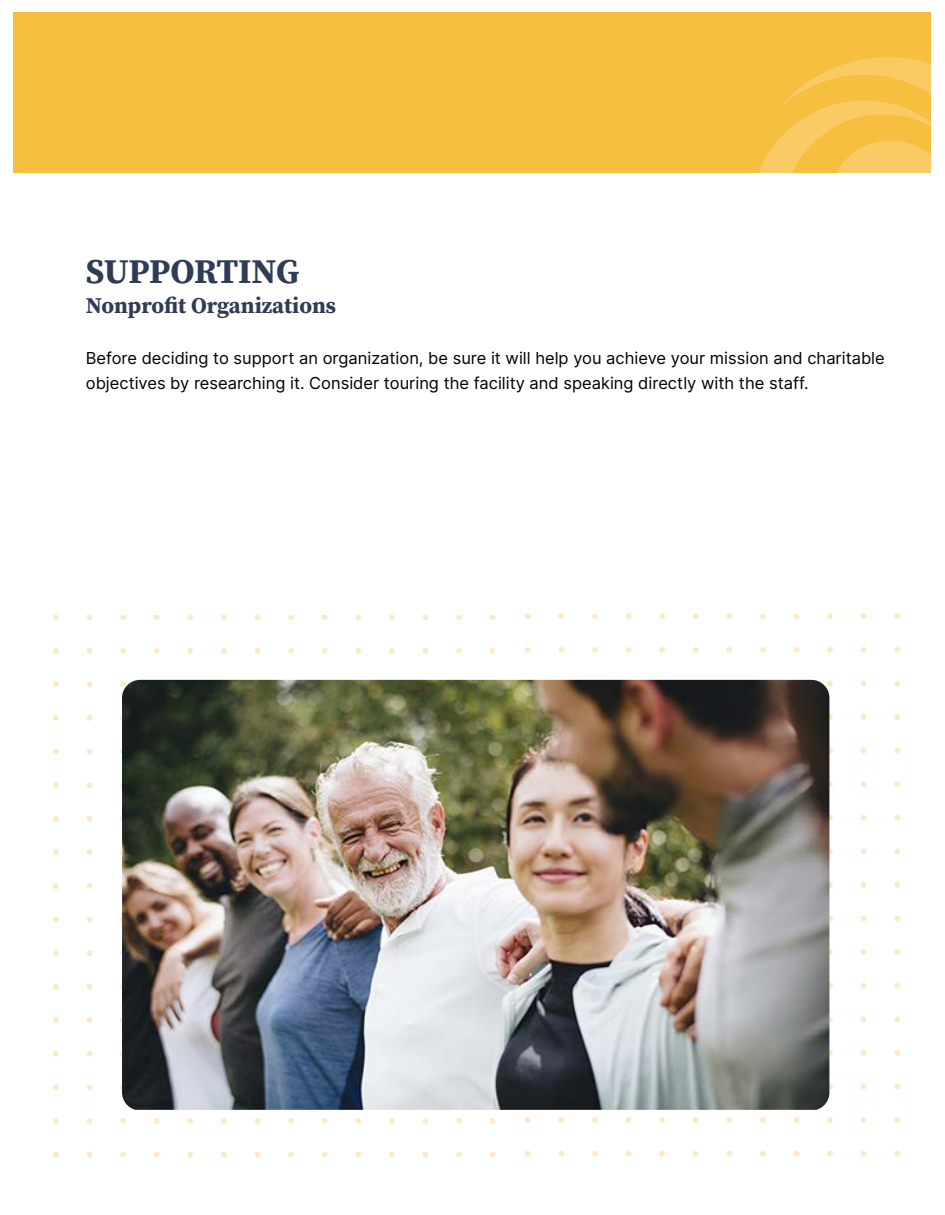
<style>
.page{position:relative;width:945px;height:1215px;background:#fff}
.page>*{position:absolute;margin:0;border:0;box-sizing:border-box;transform-origin:0 0}
.t1{font:700 34.5px "Source Serif Pro";letter-spacing:-.015em;color:#2f3c56}
.t2{font:700 22.5px "Source Serif Pro";color:#2f3c56}
.t3{font:16.5px/25.5px "Inter";color:#000}
</style>
<div class="page">
<svg style="left:894px;top:1151px;width:6px;height:5px"></svg>
<svg style="left:894px;top:1117px;width:6px;height:6px"></svg>
<svg style="left:894px;top:1084px;width:6px;height:5px"></svg>
<svg style="left:894px;top:1050px;width:6px;height:6px"></svg>
<svg style="left:894px;top:1016px;width:6px;height:6px"></svg>
<svg style="left:894px;top:983px;width:6px;height:6px"></svg>
<svg style="left:894px;top:949px;width:6px;height:6px"></svg>
<svg style="left:894px;top:916px;width:6px;height:5px"></svg>
<svg style="left:894px;top:882px;width:6px;height:6px"></svg>
<svg style="left:861px;top:1151px;width:5px;height:5px"></svg>
<svg style="left:861px;top:1117px;width:5px;height:6px"></svg>
<svg style="left:827px;top:1151px;width:6px;height:5px"></svg>
<svg style="left:827px;top:1117px;width:6px;height:6px"></svg>
<svg style="left:861px;top:1084px;width:5px;height:5px"></svg>
<svg style="left:829px;top:1084px;width:4px;height:5px"></svg>
<svg style="left:794px;top:1151px;width:5px;height:5px"></svg>
<svg style="left:794px;top:1117px;width:5px;height:6px"></svg>
<svg style="left:760px;top:1151px;width:6px;height:5px"></svg>
<svg style="left:760px;top:1117px;width:6px;height:6px"></svg>
<svg style="left:861px;top:1050px;width:5px;height:6px"></svg>
<svg style="left:829px;top:1050px;width:4px;height:6px"></svg>
<svg style="left:861px;top:1016px;width:5px;height:6px"></svg>
<svg style="left:829px;top:1016px;width:4px;height:6px"></svg>
<svg style="left:861px;top:983px;width:5px;height:6px"></svg>
<svg style="left:829px;top:983px;width:4px;height:6px"></svg>
<svg style="left:861px;top:949px;width:5px;height:6px"></svg>
<svg style="left:829px;top:949px;width:4px;height:6px"></svg>
<svg style="left:861px;top:916px;width:5px;height:5px"></svg>
<svg style="left:829px;top:916px;width:4px;height:5px"></svg>
<svg style="left:861px;top:882px;width:5px;height:6px"></svg>
<svg style="left:829px;top:882px;width:4px;height:6px"></svg>
<svg style="left:726px;top:1151px;width:6px;height:5px"></svg>
<svg style="left:726px;top:1117px;width:6px;height:6px"></svg>
<svg style="left:693px;top:1151px;width:6px;height:5px"></svg>
<svg style="left:693px;top:1117px;width:6px;height:6px"></svg>
<svg style="left:659px;top:1151px;width:6px;height:5px"></svg>
<svg style="left:659px;top:1117px;width:6px;height:6px"></svg>
<svg style="left:626px;top:1151px;width:5px;height:5px"></svg>
<svg style="left:626px;top:1117px;width:5px;height:6px"></svg>
<svg style="left:592px;top:1151px;width:6px;height:5px"></svg>
<svg style="left:592px;top:1117px;width:6px;height:6px"></svg>
<svg style="left:558px;top:1151px;width:6px;height:5px"></svg>
<svg style="left:558px;top:1117px;width:6px;height:6px"></svg>
<svg style="left:525px;top:1151px;width:6px;height:5px"></svg>
<svg style="left:525px;top:1117px;width:6px;height:6px"></svg>
<svg style="left:894px;top:849px;width:6px;height:5px"></svg>
<svg style="left:894px;top:815px;width:6px;height:6px"></svg>
<svg style="left:894px;top:781px;width:6px;height:6px"></svg>
<svg style="left:894px;top:748px;width:6px;height:5px"></svg>
<svg style="left:894px;top:714px;width:6px;height:6px"></svg>
<svg style="left:894px;top:681px;width:6px;height:5px"></svg>
<svg style="left:894px;top:647px;width:6px;height:6px"></svg>
<svg style="left:894px;top:613px;width:6px;height:6px"></svg>
<svg style="left:861px;top:849px;width:5px;height:5px"></svg>
<svg style="left:829px;top:849px;width:4px;height:5px"></svg>
<svg style="left:861px;top:815px;width:5px;height:6px"></svg>
<svg style="left:829px;top:815px;width:4px;height:6px"></svg>
<svg style="left:861px;top:781px;width:5px;height:6px"></svg>
<svg style="left:829px;top:781px;width:4px;height:6px"></svg>
<svg style="left:861px;top:748px;width:5px;height:5px"></svg>
<svg style="left:829px;top:748px;width:4px;height:5px"></svg>
<svg style="left:861px;top:714px;width:5px;height:6px"></svg>
<svg style="left:829px;top:714px;width:4px;height:6px"></svg>
<svg style="left:861px;top:681px;width:5px;height:5px"></svg>
<svg style="left:829px;top:681px;width:4px;height:5px"></svg>
<svg style="left:861px;top:647px;width:5px;height:6px"></svg>
<svg style="left:827px;top:647px;width:6px;height:6px"></svg>
<svg style="left:861px;top:613px;width:5px;height:6px"></svg>
<svg style="left:827px;top:613px;width:6px;height:6px"></svg>
<svg style="left:794px;top:647px;width:5px;height:6px"></svg>
<svg style="left:760px;top:647px;width:6px;height:6px"></svg>
<svg style="left:794px;top:613px;width:5px;height:6px"></svg>
<svg style="left:760px;top:613px;width:6px;height:6px"></svg>
<svg style="left:726px;top:647px;width:6px;height:6px"></svg>
<svg style="left:693px;top:647px;width:6px;height:6px"></svg>
<svg style="left:726px;top:613px;width:6px;height:6px"></svg>
<svg style="left:693px;top:613px;width:6px;height:6px"></svg>
<svg style="left:659px;top:647px;width:6px;height:6px"></svg>
<svg style="left:626px;top:647px;width:5px;height:6px"></svg>
<svg style="left:659px;top:613px;width:6px;height:6px"></svg>
<svg style="left:626px;top:613px;width:5px;height:6px"></svg>
<svg style="left:592px;top:647px;width:6px;height:6px"></svg>
<svg style="left:558px;top:647px;width:6px;height:6px"></svg>
<svg style="left:592px;top:613px;width:6px;height:6px"></svg>
<svg style="left:558px;top:613px;width:6px;height:6px"></svg>
<svg style="left:525px;top:647px;width:6px;height:6px"></svg>
<svg style="left:525px;top:613px;width:6px;height:6px"></svg>
<svg style="left:53px;top:616px;width:6px;height:4px"></svg>
<svg style="left:53px;top:648px;width:6px;height:6px"></svg>
<svg style="left:87px;top:616px;width:5px;height:4px"></svg>
<svg style="left:87px;top:648px;width:5px;height:6px"></svg>
<svg style="left:53px;top:682px;width:6px;height:5px"></svg>
<svg style="left:87px;top:682px;width:5px;height:5px"></svg>
<svg style="left:120px;top:616px;width:6px;height:4px"></svg>
<svg style="left:120px;top:648px;width:6px;height:6px"></svg>
<svg style="left:154px;top:616px;width:6px;height:4px"></svg>
<svg style="left:154px;top:648px;width:6px;height:6px"></svg>
<svg style="left:53px;top:715px;width:6px;height:6px"></svg>
<svg style="left:87px;top:715px;width:5px;height:6px"></svg>
<svg style="left:53px;top:749px;width:6px;height:5px"></svg>
<svg style="left:87px;top:749px;width:5px;height:5px"></svg>
<svg style="left:53px;top:782px;width:6px;height:6px"></svg>
<svg style="left:87px;top:782px;width:5px;height:6px"></svg>
<svg style="left:53px;top:816px;width:6px;height:6px"></svg>
<svg style="left:87px;top:816px;width:5px;height:6px"></svg>
<svg style="left:53px;top:849px;width:6px;height:6px"></svg>
<svg style="left:87px;top:849px;width:5px;height:6px"></svg>
<svg style="left:53px;top:883px;width:6px;height:6px"></svg>
<svg style="left:87px;top:883px;width:5px;height:6px"></svg>
<svg style="left:187px;top:616px;width:6px;height:4px"></svg>
<svg style="left:187px;top:648px;width:6px;height:6px"></svg>
<svg style="left:221px;top:616px;width:6px;height:4px"></svg>
<svg style="left:221px;top:648px;width:6px;height:6px"></svg>
<svg style="left:255px;top:616px;width:5px;height:4px"></svg>
<svg style="left:255px;top:648px;width:5px;height:6px"></svg>
<svg style="left:288px;top:616px;width:6px;height:4px"></svg>
<svg style="left:288px;top:648px;width:6px;height:6px"></svg>
<svg style="left:322px;top:616px;width:5px;height:4px"></svg>
<svg style="left:322px;top:648px;width:5px;height:6px"></svg>
<svg style="left:355px;top:616px;width:6px;height:4px"></svg>
<svg style="left:355px;top:648px;width:6px;height:6px"></svg>
<svg style="left:389px;top:616px;width:6px;height:4px"></svg>
<svg style="left:389px;top:648px;width:6px;height:6px"></svg>
<svg style="left:423px;top:616px;width:5px;height:4px"></svg>
<svg style="left:423px;top:648px;width:5px;height:6px"></svg>
<svg style="left:456px;top:616px;width:6px;height:4px"></svg>
<svg style="left:456px;top:648px;width:6px;height:6px"></svg>
<svg style="left:490px;top:616px;width:5px;height:4px"></svg>
<svg style="left:490px;top:648px;width:5px;height:6px"></svg>
<svg style="left:53px;top:917px;width:6px;height:5px"></svg>
<svg style="left:87px;top:917px;width:5px;height:5px"></svg>
<svg style="left:53px;top:950px;width:6px;height:6px"></svg>
<svg style="left:87px;top:950px;width:5px;height:6px"></svg>
<svg style="left:53px;top:984px;width:6px;height:5px"></svg>
<svg style="left:87px;top:984px;width:5px;height:5px"></svg>
<svg style="left:53px;top:1017px;width:6px;height:6px"></svg>
<svg style="left:87px;top:1017px;width:5px;height:6px"></svg>
<svg style="left:53px;top:1051px;width:6px;height:6px"></svg>
<svg style="left:87px;top:1051px;width:5px;height:6px"></svg>
<svg style="left:53px;top:1085px;width:6px;height:5px"></svg>
<svg style="left:87px;top:1085px;width:5px;height:5px"></svg>
<svg style="left:53px;top:1118px;width:6px;height:6px"></svg>
<svg style="left:87px;top:1118px;width:5px;height:6px"></svg>
<svg style="left:53px;top:1152px;width:6px;height:5px"></svg>
<svg style="left:87px;top:1152px;width:5px;height:5px"></svg>
<svg style="left:120px;top:1118px;width:6px;height:6px"></svg>
<svg style="left:154px;top:1118px;width:6px;height:6px"></svg>
<svg style="left:120px;top:1152px;width:6px;height:5px"></svg>
<svg style="left:154px;top:1152px;width:6px;height:5px"></svg>
<svg style="left:187px;top:1118px;width:6px;height:6px"></svg>
<svg style="left:221px;top:1118px;width:6px;height:6px"></svg>
<svg style="left:187px;top:1152px;width:6px;height:5px"></svg>
<svg style="left:221px;top:1152px;width:6px;height:5px"></svg>
<svg style="left:255px;top:1118px;width:5px;height:6px"></svg>
<svg style="left:288px;top:1118px;width:6px;height:6px"></svg>
<svg style="left:255px;top:1152px;width:5px;height:5px"></svg>
<svg style="left:288px;top:1152px;width:6px;height:5px"></svg>
<svg style="left:322px;top:1118px;width:5px;height:6px"></svg>
<svg style="left:355px;top:1118px;width:6px;height:6px"></svg>
<svg style="left:322px;top:1152px;width:5px;height:5px"></svg>
<svg style="left:355px;top:1152px;width:6px;height:5px"></svg>
<svg style="left:389px;top:1118px;width:6px;height:6px"></svg>
<svg style="left:423px;top:1118px;width:5px;height:6px"></svg>
<svg style="left:389px;top:1152px;width:6px;height:5px"></svg>
<svg style="left:423px;top:1152px;width:5px;height:5px"></svg>
<svg style="left:456px;top:1118px;width:6px;height:6px"></svg>
<svg style="left:490px;top:1118px;width:5px;height:6px"></svg>
<svg style="left:456px;top:1152px;width:6px;height:5px"></svg>
<svg style="left:490px;top:1152px;width:5px;height:5px"></svg>
<img style="left:122px;top:680px;width:707px;height:430px">
<div style="left:14px;top:12px;width:918px;height:160px;background:#f7bf3f"></div>
<svg style="left:759px;top:44px;width:173px;height:128px"></svg>
<p class="t1" style="left:86px;top:247px;width:215px">SUPPORTING</p>
<p class="t2" style="left:86px;top:290px;width:252px">Nonprofit Organizations</p>
<p class="t3" style="left:86px;top:345px;width:800px">Before deciding to support an organization, be sure it will help you achieve your mission and charitable objectives by researching it. Consider touring the facility and speaking directly with the staff.</p>
</div>
